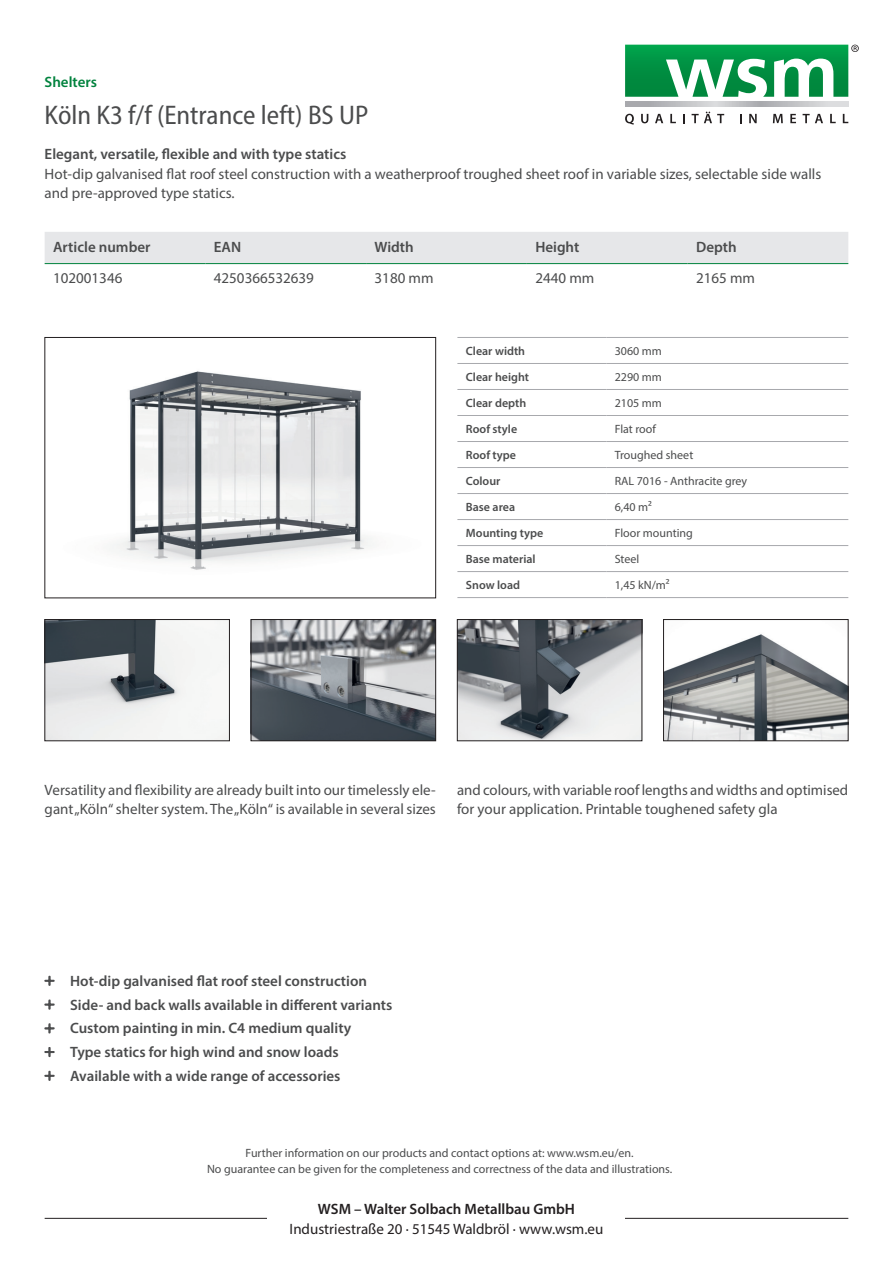
<style>
.page{position:relative;width:893px;height:1263px;background:#fff}
.page>*{position:absolute;margin:0;border:0;box-sizing:border-box;transform-origin:0 0}
.t1{font:semi-condensed 27px "Myriad Pro";color:#4b4c4d}
.t2{font:15px/19.5px "Myriad Pro";color:#4b4c4d}
.t3{font:600 15px/23.7px "Myriad Pro";color:#4b4c4d}
.t4{font:15px "Myriad Pro";color:#231f20}
.t5{font:600 15px "Myriad Pro";color:#231f20}
.t6{font:600 15px "Myriad Pro";color:#00823d}
.t7{font:12px/16.5px "Myriad Pro";color:#4b4c4d;text-align:center}
.t8{font:600 12px "Myriad Pro";color:#4b4c4d}
</style>
<div class="page">
<img style="left:112px;top:371px;width:259px;height:199px">
<div style="left:45px;top:337px;width:391px;height:261px;border:1px solid #231f20"></div>
<img style="left:47px;top:621px;width:181px;height:118px">
<div style="left:45px;top:619px;width:185px;height:122px;border:1px solid #231f20"></div>
<img style="left:253px;top:621px;width:181px;height:118px">
<div style="left:251px;top:619px;width:185px;height:122px;border:1px solid #231f20"></div>
<img style="left:665px;top:634px;width:181px;height:105px">
<div style="left:663px;top:619px;width:185px;height:122px;border:1px solid #231f20"></div>
<img style="left:459px;top:621px;width:181px;height:118px">
<div style="left:457px;top:619px;width:185px;height:122px;border:1px solid #231f20"></div>
<div style="left:45px;top:232px;width:803px;height:31px;background:#e6e7e9"></div>
<hr style="left:45px;top:263px;width:160px;height:1px;background:#00823d">
<hr style="left:205px;top:263px;width:161px;height:1px;background:#00823d">
<hr style="left:366px;top:263px;width:161px;height:1px;background:#00823d">
<hr style="left:527px;top:263px;width:161px;height:1px;background:#00823d">
<hr style="left:688px;top:263px;width:160px;height:1px;background:#00823d">
<hr style="left:457px;top:337px;width:149px;height:1px;background:#a8a9ad">
<hr style="left:606px;top:337px;width:242px;height:1px;background:#a8a9ad">
<hr style="left:457px;top:363px;width:149px;height:1px;background:#a8a9ad">
<hr style="left:606px;top:363px;width:242px;height:1px;background:#a8a9ad">
<hr style="left:457px;top:389px;width:149px;height:1px;background:#a8a9ad">
<hr style="left:606px;top:389px;width:242px;height:1px;background:#a8a9ad">
<hr style="left:457px;top:415px;width:149px;height:1px;background:#a8a9ad">
<hr style="left:606px;top:415px;width:242px;height:1px;background:#a8a9ad">
<hr style="left:457px;top:441px;width:149px;height:1px;background:#a8a9ad">
<hr style="left:606px;top:441px;width:242px;height:1px;background:#a8a9ad">
<hr style="left:457px;top:467px;width:149px;height:1px;background:#a8a9ad">
<hr style="left:606px;top:467px;width:242px;height:1px;background:#a8a9ad">
<hr style="left:457px;top:493px;width:149px;height:1px;background:#a8a9ad">
<hr style="left:606px;top:493px;width:242px;height:1px;background:#a8a9ad">
<hr style="left:457px;top:519px;width:149px;height:1px;background:#a8a9ad">
<hr style="left:606px;top:519px;width:242px;height:1px;background:#a8a9ad">
<hr style="left:457px;top:545px;width:149px;height:1px;background:#a8a9ad">
<hr style="left:606px;top:545px;width:242px;height:1px;background:#a8a9ad">
<hr style="left:457px;top:571px;width:149px;height:1px;background:#a8a9ad">
<hr style="left:606px;top:571px;width:242px;height:1px;background:#a8a9ad">
<hr style="left:457px;top:597px;width:149px;height:1px;background:#a8a9ad">
<hr style="left:606px;top:597px;width:242px;height:1px;background:#a8a9ad">
<hr style="left:45px;top:1218px;width:803px;height:1px;background:#231f20">
<svg style="left:625px;top:114px;width:9px;height:11px"></svg>
<svg style="left:641px;top:114px;width:7px;height:9px"></svg>
<svg style="left:655px;top:114px;width:8px;height:9px"></svg>
<svg style="left:670px;top:114px;width:6px;height:9px"></svg>
<svg style="left:683px;top:114px;width:2px;height:9px"></svg>
<svg style="left:692px;top:112px;width:32px;height:11px"></svg>
<svg style="left:749px;top:114px;width:8px;height:9px"></svg>
<svg style="left:773px;top:114px;width:10px;height:9px"></svg>
<svg style="left:790px;top:114px;width:6px;height:9px"></svg>
<svg style="left:803px;top:114px;width:20px;height:9px"></svg>
<svg style="left:830px;top:114px;width:6px;height:9px"></svg>
<svg style="left:843px;top:114px;width:5px;height:9px"></svg>
<hr style="left:625px;top:106px;width:223px;height:1px;background:#636366">
<svg style="left:625px;top:102px;width:223px;height:4px"></svg>
<svg style="left:625px;top:45px;width:234px;height:52px"></svg>
<div style="left:268px;top:1203px;width:357px;height:30px;background:#fff"></div>
<p class="t6" style="left:45px;top:72px;width:54px">Shelters</p>
<h1 class="t1" style="left:45px;top:99px;width:325px">Köln K3 f/f (Entrance left) BS UP</h1>
<p class="t3" style="left:45px;top:142px;width:303px">Elegant, versatile, flexible and with type statics</p>
<p class="t2" style="left:45px;top:164px;width:778px">Hot-dip galvanised flat roof steel construction with a weatherproof troughed sheet roof in variable sizes, selectable side walls and pre-approved type statics.</p>
<p class="t3" style="left:53px;top:234px;width:99px">Article number</p>
<p class="t3" style="left:214px;top:234px;width:29px">EAN</p>
<p class="t3" style="left:375px;top:234px;width:41px">Width</p>
<p class="t3" style="left:535px;top:234px;width:46px">Height</p>
<p class="t3" style="left:696px;top:234px;width:42px">Depth</p>
<p class="t2" style="left:53px;top:268px;width:71px">102001346</p>
<p class="t2" style="left:214px;top:268px;width:102px">4250366532639</p>
<p class="t2" style="left:375px;top:268px;width:60px">3180 mm</p>
<p class="t2" style="left:535px;top:268px;width:60px">2440 mm</p>
<p class="t2" style="left:696px;top:268px;width:60px">2165 mm</p>
<p class="t8" style="left:466px;top:343px;width:61px">Clear width</p>
<p class="t7" style="left:615px;top:342px;width:49px">3060 mm</p>
<p class="t8" style="left:466px;top:369px;width:65px">Clear height</p>
<p class="t7" style="left:615px;top:368px;width:49px">2290 mm</p>
<p class="t8" style="left:466px;top:395px;width:62px">Clear depth</p>
<p class="t7" style="left:615px;top:394px;width:49px">2105 mm</p>
<p class="t8" style="left:466px;top:421px;width:53px">Roof style</p>
<p class="t7" style="left:615px;top:420px;width:43px">Flat roof</p>
<p class="t8" style="left:466px;top:447px;width:52px">Roof type</p>
<p class="t7" style="left:615px;top:446px;width:80px">Troughed sheet</p>
<p class="t8" style="left:466px;top:473px;width:36px">Colour</p>
<p class="t7" style="left:615px;top:472px;width:134px">RAL 7016 - Anthracite grey</p>
<p class="t8" style="left:466px;top:499px;width:51px">Base area</p>
<p class="t7" style="left:615px;top:498px;width:39px">6,40 m²</p>
<p class="t8" style="left:466px;top:525px;width:79px">Mounting type</p>
<p class="t7" style="left:615px;top:524px;width:80px">Floor mounting</p>
<p class="t8" style="left:466px;top:551px;width:71px">Base material</p>
<p class="t7" style="left:615px;top:550px;width:26px">Steel</p>
<p class="t8" style="left:466px;top:577px;width:56px">Snow load</p>
<p class="t7" style="left:615px;top:577px;width:56px">1,45 kN/m²</p>
<p class="t2" style="left:45px;top:780px;width:393px">Versatility and flexibility are already built into our timelessly ele&shy;gant „Köln“ shelter system. The „Köln“ is available in several sizes</p>
<p class="t2" style="left:457px;top:780px;width:393px">and colours, with variable roof lengths and widths and optimised for your application. Printable toughened safety gla</p>
<p class="t3" style="left:70px;top:968px;width:324px">Hot-dip galvanised flat roof steel construction Side- and back walls available in different variants Custom painting in min. C4 medium quality<br>Type statics for high wind and snow loads Available with a wide range of accessories</p>
<p class="t7" style="left:207px;top:1144px;width:467px">Further information on our products and contact options at: www.wsm.eu/en.<br>No guarantee can be given for the completeness and correctness of the data and illustrations.</p>
<p class="t5" style="left:318px;top:1199px;width:259px">WSM – Walter Solbach Metallbau GmbH</p>
<p class="t4" style="left:290px;top:1219px;width:315px">Industriestraße 20 · 51545 Waldbröl · www.wsm.eu</p>
</div>
